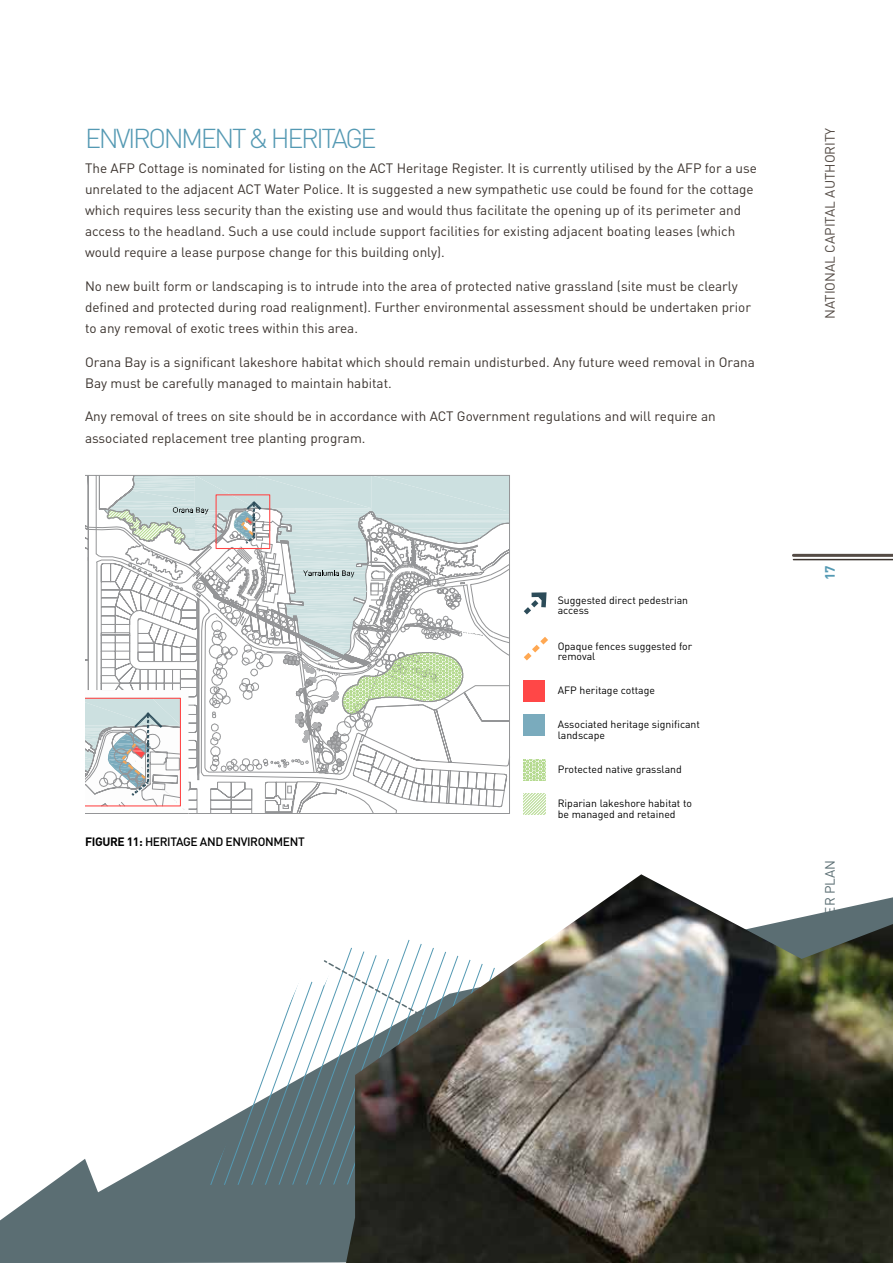
<style>
.page{position:relative;width:893px;height:1263px;background:#fff}
.page>*{position:absolute;margin:0;border:0;box-sizing:border-box;transform-origin:0 0}
.t1{font:300 27px "DIN";letter-spacing:-.09em;color:#5499b3}
.t2{font:13.5px/21px "DIN";color:#3b332e}
.t3{font:13.5px "DIN";color:#544b45}
.t4{font:700 13.5px "DIN";color:#5499b3}
.t5{font:500 12px "DIN";letter-spacing:-.03em;color:#000}
.t6{font:10.5px/10.5px "DIN";color:#000}
.s1{font-weight:700}
</style>
<div class="page">
<hr style="left:793px;top:559px;width:100px;height:1px;background:#3b332e">
<hr style="left:793px;top:554px;width:100px;height:3px;background:#544b45">
<svg style="left:523px;top:592px;width:24px;height:23px"></svg>
<svg style="left:523px;top:637px;width:25px;height:24px"></svg>
<div style="left:524px;top:681px;width:21px;height:21px;background:#ff4747"></div>
<div style="left:524px;top:715px;width:21px;height:21px;background:#7aabbd"></div>
<svg style="left:524px;top:759px;width:21px;height:21px"></svg>
<svg style="left:524px;top:793px;width:21px;height:21px"></svg>
<svg style="left:85px;top:475px;width:424px;height:339px"></svg>
<svg style="left:0;top:1130px;width:322px;height:133px;fill:#5b6e73"></svg>
<svg style="left:208px;top:1125px;width:8px;height:60px"></svg>
<svg style="left:216px;top:1119px;width:12px;height:66px"></svg>
<svg style="left:228px;top:1112px;width:12px;height:73px"></svg>
<svg style="left:240px;top:1105px;width:12px;height:80px"></svg>
<svg style="left:252px;top:1075px;width:12px;height:110px"></svg>
<svg style="left:264px;top:1042px;width:12px;height:143px"></svg>
<svg style="left:276px;top:1009px;width:12px;height:176px"></svg>
<svg style="left:288px;top:981px;width:34px;height:204px"></svg>
<svg style="left:322px;top:960px;width:24px;height:303px"></svg>
<img style="left:346px;top:874px;width:547px;height:389px">
<h1 class="t1" style="left:85px;top:120px;width:293px">ENVIRON MENT &amp; H ERITAGE</h1>
<p class="t2" style="left:85px;top:157px;width:294px">The AFP Cottage is nominated for listing on the ACT</p>
<p class="t2" style="left:397px;top:157px;width:362px">H eritage Register. It is currently utilised by the AFP for a use</p>
<p class="t2" style="left:85px;top:178px;width:162px">unrelated to the adjacent ACT</p>
<p class="t2" style="left:85px;top:178px;width:670px;text-indent:180px">Water Police. It is suggested a new sympathetic use could be found for the cottage which requires less security than the existing use and would thus facilitate the opening up of its perimeter and access to the headland. Such a use could include support facilities for existing adjacent boating leases (which would require a lease purpose change for this building only).</p>
<p class="t2" style="left:85px;top:275px;width:668px">N o new built form or landscaping is to intrude into the area of protected native grassland (site must be clearly defined and protected during road realignment). Further environmental assessment should be undertaken prior to any removal of exotic trees within this area.</p>
<p class="t2" style="left:85px;top:351px;width:671px">Orana Bay is a significant lakeshore habitat which should remain undisturbed. Any future weed removal in Orana<br>Bay must be carefully managed to maintain habitat.</p>
<p class="t2" style="left:85px;top:406px;width:354px">Any removal of trees on site should be in accordance with ACT</p>
<p class="t2" style="left:457px;top:406px;width:260px">Government regulations and will require an</p>
<p class="t2" style="left:85px;top:427px;width:282px">associated replacement tree planting program.</p>
<p class="t5" style="left:85px;top:834px;width:213px"><span class="s1">FIGURE 11:</span> HERITAGE AN D ENVI RONM ENT</p>
<p class="t6" style="left:558px;top:595px;width:132px">Suggested direct pedestrian access</p>
<p class="t6" style="left:558px;top:641px;width:136px">Opaque fences suggested for removal</p>
<p class="t6" style="left:558px;top:685px;width:99px">AFP heritage cottage</p>
<p class="t6" style="left:558px;top:719px;width:144px">Associated heritage significant landscape</p>
<p class="t6" style="left:545px;top:764px;width:138px">Protected native grassland</p>
<p class="t6" style="left:545px;top:798px;width:148px;text-align:center">Riparian lakeshore habitat to be managed and retained</p>
<p class="t3" style="left:821px;top:319px;width:193px;rotate:-90deg">national Capital authority</p>
<p class="t4" style="left:821px;top:580px;width:16px;rotate:-90deg">17</p>
</div>
